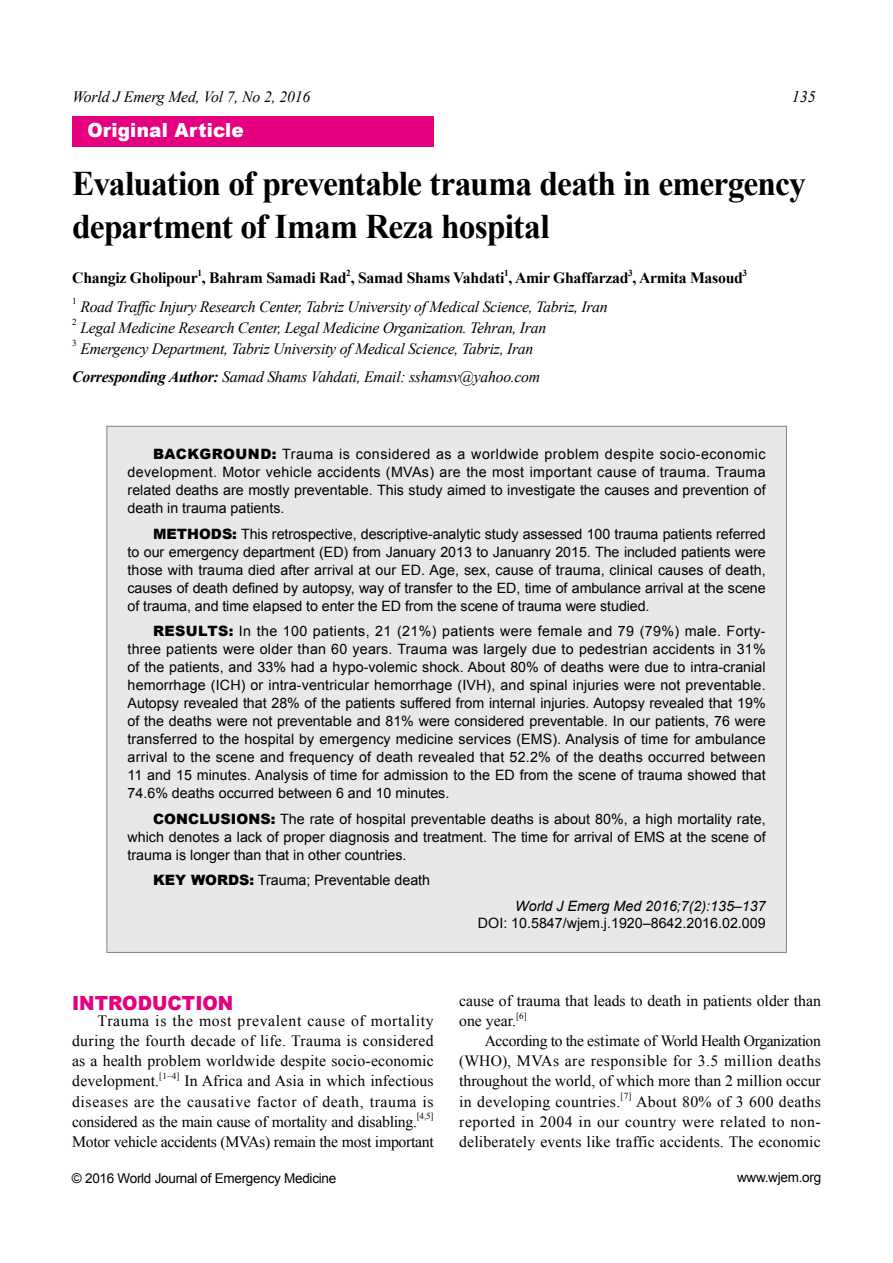
<style>
.page{position:relative;width:893px;height:1263px;background:#fff}
.page>*{position:absolute;margin:0;border:0;box-sizing:border-box;transform-origin:0 0}
.t1{font:700 34.5px/42.5px "Times New Roman";letter-spacing:-.025em;color:#000}
.t2{font:900 19.5px "Arial";letter-spacing:.01em;color:#fff;scale:.95 1}
.t3{font:900 19.5px "Arial";color:#e4007f;scale:.95 1}
.t4{font:italic 16.05px "Times New Roman";color:#000}
.t5{font:15.75px/20.1px "Times New Roman";color:#000;text-align:justify}
.t6{font:italic 15.75px/28.5px "Times New Roman";letter-spacing:-.02em;color:#000;text-align:center}
.t7{font:700 15.75px "Times New Roman";letter-spacing:-.02em;color:#000}
.t8{font:15.75px "Times New Roman";letter-spacing:-.02em;color:#000}
.t9{font:15.6px "Times New Roman";letter-spacing:-.025em;color:#000}
.t10{font:14.25px/18px "Arial";color:#000;text-align:justify}
.t11{font:italic 14.25px "Arial";color:#000}
.t12{font:13.5px "Arial";letter-spacing:-.02em;color:#000}
.t13{font:9.15px "Times New Roman";color:#000}
.t14{font:700 9.15px "Times New Roman";color:#000}
.s1{font-weight:700}
.s2{font-weight:900}
.s3{font-size:15.75px}
.s4{font-size:15.6px}
</style>
<div class="page">
<div style="left:72px;top:116px;width:361px;height:31px;background:#e4007f"></div>
<div style="left:107px;top:426px;width:679px;height:526px;background:#e8e8e8"></div>
<p class="t6" style="left:72px;top:84px;width:239px">World J Emerg Med, Vol 7, No 2, 2016</p>
<p class="t4" style="left:791px;top:91px;width:26px">135</p>
<h2 class="t2" style="left:87px;top:123px;width:166px">Original Article</h2>
<h1 class="t1" style="left:72px;top:166px;width:735px">Evaluation of preventable trauma death in emergency department of Imam Reza hospital</h1>
<p class="t7" style="left:72px;top:272px;width:672px">Changiz Gholipour , Bahram Samadi Rad , Samad Shams Vahdati , Amir Ghaffarzad , Armita Masoud</p>
<p class="t14" style="left:197px;top:270px;width:6px">1</p>
<p class="t14" style="left:346px;top:270px;width:6px">2</p>
<p class="t14" style="left:504px;top:270px;width:6px">1</p>
<p class="t14" style="left:628px;top:270px;width:6px">3</p>
<p class="t14" style="left:742px;top:270px;width:6px">3</p>
<p class="t13" style="left:72px;top:298px;width:6px">1</p>
<p class="t6" style="left:80px;top:294px;width:529px">Road Traffic Injury Research Center, Tabriz University of Medical Science, Tabriz, Iran</p>
<p class="t13" style="left:72px;top:319px;width:6px">2</p>
<p class="t6" style="left:80px;top:315px;width:467px">Legal Medicine Research Center, Legal Medicine Organization. Tehran, Iran</p>
<p class="t13" style="left:72px;top:340px;width:6px">3</p>
<p class="t6" style="left:72px;top:336px;width:469px">Emergency Department, Tabriz University of Medical Science, Tabriz, Iran<br><span class="s1">Corresponding Author:</span> Samad Shams Vahdati, Email: sshamsv@yahoo.com</p>
<p class="t10" style="left:128px;top:447px;width:639px;text-indent:26px"><span class="s2">BACKGROUND:</span> Trauma is considered as a worldwide problem despite socio-economic development. Motor vehicle accidents (MVAs) are the most important cause of trauma. Trauma related deaths are mostly preventable. This study aimed to investigate the causes and prevention of death in trauma patients.</p>
<p class="t10" style="left:128px;top:526px;width:639px;text-indent:26px"><span class="s2">METHODS:</span> This retrospective, descriptive-analytic study assessed 100 trauma patients referred to our emergency department (ED) from January 2013 to Januanry 2015. The included patients were those with trauma died after arrival at our ED. Age, sex, cause of trauma, clinical causes of death, causes of death defined by autopsy, way of transfer to the ED, time of ambulance arrival at the scene of trauma, and time elapsed to enter the ED from the scene of trauma were studied.</p>
<p class="t10" style="left:128px;top:624px;width:639px;text-indent:26px"><span class="s2">RESULTS:</span> In the 100 patients, 21 (21%) patients were female and 79 (79%) male. Forty&shy;three patients were older than 60 years. Trauma was largely due to pedestrian accidents in 31% of the patients, and 33% had a hypo-volemic shock. About 80% of deaths were due to intra-cranial hemorrhage (ICH) or intra-ventricular hemorrhage (IVH), and spinal injuries were not preventable.<br>Autopsy revealed that 28% of the patients suffered from internal injuries. Autopsy revealed that 19% of the deaths were not preventable and 81% were considered preventable. In our patients, 76 were transferred to the hospital by emergency medicine services (EMS). Analysis of time for ambulance arrival to the scene and frequency of death revealed that 52.2% of the deaths occurred between 11 and 15 minutes. Analysis of time for admission to the ED from the scene of trauma showed that 74.6% deaths occurred between 6 and 10 minutes.</p>
<p class="t10" style="left:128px;top:811px;width:639px;text-indent:26px"><span class="s2">CONCLUSIONS:</span> The rate of hospital preventable deaths is about 80%, a high mortality rate, which denotes a lack of proper diagnosis and treatment. The time for arrival of EMS at the scene of trauma is longer than that in other countries.</p>
<p class="t10" style="left:153px;top:873px;width:278px"><span class="s2">KEY WORDS:</span> Trauma; Preventable death</p>
<p class="t11" style="left:515px;top:900px;width:252px">World J Emerg Med 2016;7(2):135–137</p>
<p class="t10" style="left:478px;top:916px;width:289px">DOI: 10.5847/wjem.j.1920–8642.2016.02.009</p>
<h2 class="t3" style="left:72px;top:995px;width:171px">INTRODUCTION</h2>
<p class="t5" style="left:72px;top:1012px;width:363px;text-indent:26px">Trauma is the most prevalent cause of mortality during the fourth decade of life. Trauma is considered as a health problem worldwide despite socio-economic development.</p>
<p class="t13" style="left:159px;top:1073px;width:22px">[1–4]</p>
<p class="t5" style="left:72px;top:1073px;width:363px;text-indent:112px">In Africa and Asia in which infectious diseases are the causative factor of death, trauma is considered as the main cause of mortality and disabling.</p>
<p class="t13" style="left:417px;top:1113px;width:18px">[4,5]</p>
<p class="t8" style="left:72px;top:1136px;width:363px">Motor vehicle accidents (MVAs) remain the most important</p>
<p class="t12" style="left:72px;top:1173px;width:266px">© 2016 World Journal of Emergency Medicine</p>
<p class="t5" style="left:459px;top:992px;width:363px">cause of trauma that leads to death in patients older than one year.</p>
<p class="t13" style="left:516px;top:1012px;width:12px">[6]</p>
<p class="t9" style="left:484px;top:1035px;width:337px">According to the <span class="s3">estimate of</span> World Health Organization</p>
<p class="t5" style="left:459px;top:1053px;width:363px"><span class="s4">(WHO)</span>, MVAs are responsible for 3.5 million deaths throughout the world, of which more than 2 million occur in developing countries.</p>
<p class="t13" style="left:620px;top:1093px;width:13px">[7]</p>
<p class="t5" style="left:459px;top:1093px;width:363px;text-indent:177px">About 80% of 3 600 deaths reported in 2004 in our country were related to non&shy;deliberately events like traffic accidents. The economic</p>
<p class="t12" style="left:737px;top:1172px;width:86px">www.wjem.org</p>
</div>
